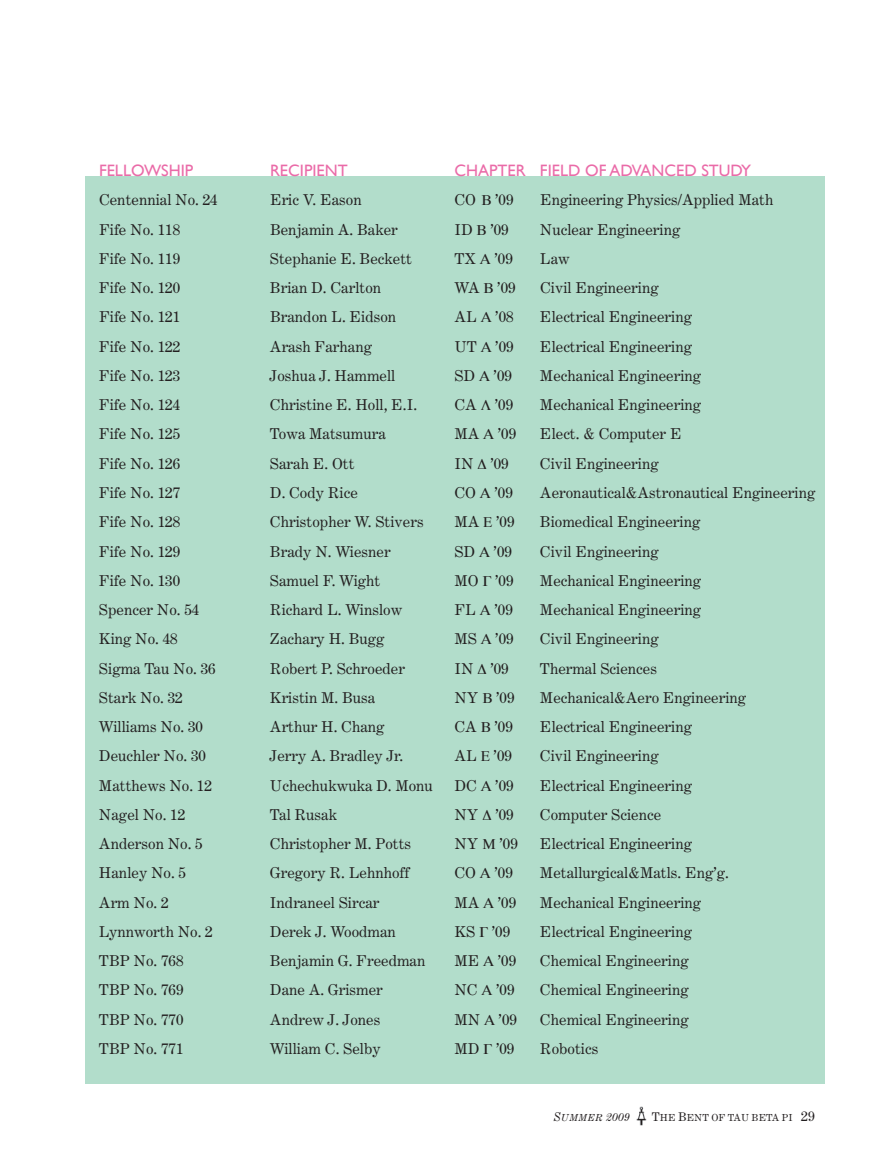
<style>
.page{position:relative;width:891px;height:1175px;background:#fff}
.page>*{position:absolute;margin:0;border:0;box-sizing:border-box;transform-origin:0 0}
.t1{font:16.5px "Gill Sans";color:#ea6ba8}
.t2{font:15px "Century Expanded";color:#231f20}
.t3{font:italic 12px "Century Expanded";color:#231f20}
.t4{font:9.75px "Century Expanded";color:#231f20}
.s1{font-size:9.75px}
.s2{font-size:12px}
.s3{font-size:13.5px}
</style>
<div class="page">
<img style="left:636px;top:1106px;width:11px;height:19px">
<div style="left:85px;top:176px;width:740px;height:907px;background:#b2ddcb"></div>
<p class="t1" style="left:99px;top:161px;width:96px">FELLOWSHIP</p>
<p class="t1" style="left:270px;top:161px;width:79px">RECIPIENT</p>
<p class="t1" style="left:454px;top:161px;width:298px">CHAPTER FIELD OFADVANCED STUDY</p>
<p class="t2" style="left:99px;top:191px;width:120px">Centennial No. 24</p>
<p class="t2" style="left:270px;top:191px;width:93px">Eric V. Eason</p>
<p class="t2" style="left:454px;top:191px;width:23px">CO</p>
<p class="t2" style="left:495px;top:191px;width:20px">’09</p>
<p class="t2" style="left:540px;top:191px;width:235px">Engineering Physics/Applied Math</p>
<p class="t2" style="left:99px;top:220px;width:83px">Fife No. 118</p>
<p class="t2" style="left:270px;top:220px;width:129px">Benjamin A. Baker</p>
<p class="t2" style="left:454px;top:220px;width:56px">ID ’09</p>
<p class="t2" style="left:540px;top:220px;width:142px">Nuclear Engineering</p>
<p class="t2" style="left:99px;top:249px;width:83px">Fife No. 119</p>
<p class="t2" style="left:270px;top:249px;width:144px">Stephanie E. Beckett</p>
<p class="t2" style="left:454px;top:249px;width:60px">TX ’09</p>
<p class="t2" style="left:540px;top:249px;width:31px">Law</p>
<p class="t2" style="left:99px;top:279px;width:83px">Fife No. 120</p>
<p class="t2" style="left:270px;top:279px;width:113px">Brian D. Carlton</p>
<p class="t2" style="left:454px;top:279px;width:63px">WA ’09</p>
<p class="t2" style="left:540px;top:279px;width:120px">Civil Engineering</p>
<p class="t2" style="left:99px;top:308px;width:83px">Fife No. 121</p>
<p class="t2" style="left:270px;top:308px;width:128px">Brandon L. Eidson</p>
<p class="t2" style="left:455px;top:308px;width:61px">AL ’08</p>
<p class="t2" style="left:540px;top:308px;width:154px">Electrical Engineering</p>
<p class="t2" style="left:99px;top:337px;width:83px">Fife No. 122</p>
<p class="t2" style="left:270px;top:337px;width:104px">Arash Farhang</p>
<p class="t2" style="left:454px;top:337px;width:61px">UT ’09</p>
<p class="t2" style="left:540px;top:337px;width:154px">Electrical Engineering</p>
<p class="t2" style="left:99px;top:366px;width:83px">Fife No. 123</p>
<p class="t2" style="left:270px;top:366px;width:127px">Joshua J. Hammell</p>
<p class="t2" style="left:454px;top:366px;width:59px">SD ’09</p>
<p class="t2" style="left:540px;top:366px;width:163px">Mechanical Engineering</p>
<p class="t2" style="left:99px;top:396px;width:83px">Fife No. 124</p>
<p class="t2" style="left:270px;top:396px;width:149px">Christine E. Holl, E.I.</p>
<p class="t2" style="left:454px;top:396px;width:60px">CA ’09</p>
<p class="t2" style="left:540px;top:396px;width:163px">Mechanical Engineering</p>
<p class="t2" style="left:99px;top:425px;width:83px">Fife No. 125</p>
<p class="t2" style="left:270px;top:425px;width:117px">Towa Matsumura</p>
<p class="t2" style="left:454px;top:425px;width:63px">MA ’09</p>
<p class="t2" style="left:540px;top:425px;width:143px">Elect. &amp; Computer E</p>
<p class="t2" style="left:99px;top:454px;width:83px">Fife No. 126</p>
<p class="t2" style="left:270px;top:454px;width:86px">Sarah E. Ott</p>
<p class="t2" style="left:454px;top:454px;width:56px">IN ’09</p>
<p class="t2" style="left:540px;top:454px;width:120px">Civil Engineering</p>
<p class="t2" style="left:99px;top:483px;width:83px">Fife No. 127</p>
<p class="t2" style="left:270px;top:483px;width:89px">D. Cody Rice</p>
<p class="t2" style="left:454px;top:483px;width:60px">CO ’09</p>
<p class="t2" style="left:540px;top:483px;width:277px">Aeronautical&amp;Astronautical Engineering</p>
<p class="t2" style="left:99px;top:513px;width:83px">Fife No. 128</p>
<p class="t2" style="left:270px;top:513px;width:155px">Christopher W. Stivers</p>
<p class="t2" style="left:454px;top:513px;width:62px">MA ’09</p>
<p class="t2" style="left:540px;top:513px;width:162px">Biomedical Engineering</p>
<p class="t2" style="left:99px;top:542px;width:83px">Fife No. 129</p>
<p class="t2" style="left:270px;top:542px;width:122px">Brady N. Wiesner</p>
<p class="t2" style="left:454px;top:542px;width:59px">SD ’09</p>
<p class="t2" style="left:540px;top:542px;width:120px">Civil Engineering</p>
<p class="t2" style="left:99px;top:571px;width:83px">Fife No. 130</p>
<p class="t2" style="left:270px;top:571px;width:112px">Samuel F. Wight</p>
<p class="t2" style="left:454px;top:571px;width:61px">MO ’09</p>
<p class="t2" style="left:540px;top:571px;width:163px">Mechanical Engineering</p>
<p class="t2" style="left:99px;top:600px;width:102px">Spencer No. 54</p>
<p class="t2" style="left:270px;top:600px;width:134px">Richard L. Winslow</p>
<p class="t2" style="left:454px;top:600px;width:60px">FL ’09</p>
<p class="t2" style="left:540px;top:600px;width:163px">Mechanical Engineering</p>
<p class="t2" style="left:99px;top:630px;width:80px">King No. 48</p>
<p class="t2" style="left:270px;top:630px;width:116px">Zachary H. Bugg</p>
<p class="t2" style="left:454px;top:630px;width:61px">MS ’09</p>
<p class="t2" style="left:540px;top:630px;width:120px">Civil Engineering</p>
<p class="t2" style="left:99px;top:659px;width:118px">Sigma Tau No. 36</p>
<p class="t2" style="left:270px;top:659px;width:137px">Robert P. Schroeder</p>
<p class="t2" style="left:454px;top:659px;width:56px">IN ’09</p>
<p class="t2" style="left:540px;top:659px;width:119px">Thermal Sciences</p>
<p class="t2" style="left:99px;top:688px;width:85px">Stark No. 32</p>
<p class="t2" style="left:270px;top:688px;width:107px">Kristin M. Busa</p>
<p class="t2" style="left:454px;top:688px;width:62px">NY ’09</p>
<p class="t2" style="left:540px;top:688px;width:208px">Mechanical&amp;Aero Engineering</p>
<p class="t2" style="left:99px;top:717px;width:106px">Williams No. 30</p>
<p class="t2" style="left:270px;top:717px;width:116px">Arthur H. Chang</p>
<p class="t2" style="left:454px;top:717px;width:60px">CA ’09</p>
<p class="t2" style="left:540px;top:717px;width:154px">Electrical Engineering</p>
<p class="t2" style="left:99px;top:747px;width:109px">Deuchler No. 30</p>
<p class="t2" style="left:270px;top:747px;width:135px">Jerry A. Bradley Jr.</p>
<p class="t2" style="left:454px;top:747px;width:59px">AL ’09</p>
<p class="t2" style="left:540px;top:747px;width:120px">Civil Engineering</p>
<p class="t2" style="left:99px;top:776px;width:114px">Matthews No. 12</p>
<p class="t2" style="left:270px;top:776px;width:164px">Uchechukwuka D. Monu</p>
<p class="t2" style="left:454px;top:776px;width:61px">DC ’09</p>
<p class="t2" style="left:540px;top:776px;width:154px">Electrical Engineering</p>
<p class="t2" style="left:99px;top:805px;width:88px">Nagel No. 12</p>
<p class="t2" style="left:270px;top:805px;width:69px">Tal Rusak</p>
<p class="t2" style="left:454px;top:805px;width:61px">NY ’09</p>
<p class="t2" style="left:540px;top:805px;width:123px">Computer Science</p>
<p class="t2" style="left:99px;top:834px;width:105px">Anderson No. 5</p>
<p class="t2" style="left:270px;top:834px;width:143px">Christopher M. Potts</p>
<p class="t2" style="left:454px;top:834px;width:26px">NY</p>
<p class="t2" style="left:499px;top:834px;width:20px">’09</p>
<p class="t2" style="left:540px;top:834px;width:154px">Electrical Engineering</p>
<p class="t2" style="left:99px;top:864px;width:89px">Hanley No. 5</p>
<p class="t2" style="left:270px;top:864px;width:141px">Gregory R. Lehnhoff</p>
<p class="t2" style="left:454px;top:864px;width:60px">CO ’09</p>
<p class="t2" style="left:540px;top:864px;width:190px">Metallurgical&amp;Matls. Eng’g.</p>
<p class="t2" style="left:99px;top:893px;width:71px">Arm No. 2</p>
<p class="t2" style="left:270px;top:893px;width:111px">Indraneel Sircar</p>
<p class="t2" style="left:454px;top:893px;width:63px">MA ’09</p>
<p class="t2" style="left:540px;top:893px;width:163px">Mechanical Engineering</p>
<p class="t2" style="left:99px;top:922px;width:115px">Lynnworth No. 2</p>
<p class="t2" style="left:270px;top:922px;width:127px">Derek J. Woodman</p>
<p class="t2" style="left:454px;top:922px;width:57px">KS ’09</p>
<p class="t2" style="left:540px;top:922px;width:154px">Electrical Engineering</p>
<p class="t2" style="left:99px;top:951px;width:86px">TBP No. 768</p>
<p class="t2" style="left:270px;top:951px;width:157px">Benjamin G. Freedman</p>
<p class="t2" style="left:454px;top:951px;width:63px">ME ’09</p>
<p class="t2" style="left:540px;top:951px;width:150px">Chemical Engineering</p>
<p class="t2" style="left:99px;top:981px;width:86px">TBP No. 769</p>
<p class="t2" style="left:270px;top:981px;width:114px">Dane A. Grismer</p>
<p class="t2" style="left:454px;top:981px;width:62px">NC ’09</p>
<p class="t2" style="left:540px;top:981px;width:150px">Chemical Engineering</p>
<p class="t2" style="left:99px;top:1010px;width:86px">TBP No. 770</p>
<p class="t2" style="left:270px;top:1010px;width:112px">Andrew J. Jones</p>
<p class="t2" style="left:454px;top:1010px;width:64px">MN ’09</p>
<p class="t2" style="left:540px;top:1010px;width:150px">Chemical Engineering</p>
<p class="t2" style="left:99px;top:1039px;width:86px">TBP No. 771</p>
<p class="t2" style="left:270px;top:1039px;width:112px">William C. Selby</p>
<p class="t2" style="left:454px;top:1039px;width:61px">MD ’09</p>
<p class="t2" style="left:540px;top:1039px;width:60px">Robotics</p>
<p class="t3" style="left:554px;top:1109px;width:78px">S<span class="s1">UMMER</span> 2009</p>
<p class="t4" style="left:652px;top:1111px;width:164px"><span class="s2">T</span>HE <span class="s2">B</span>ENT OF TAU BETA PI <span class="s3">29</span></p>
</div>
